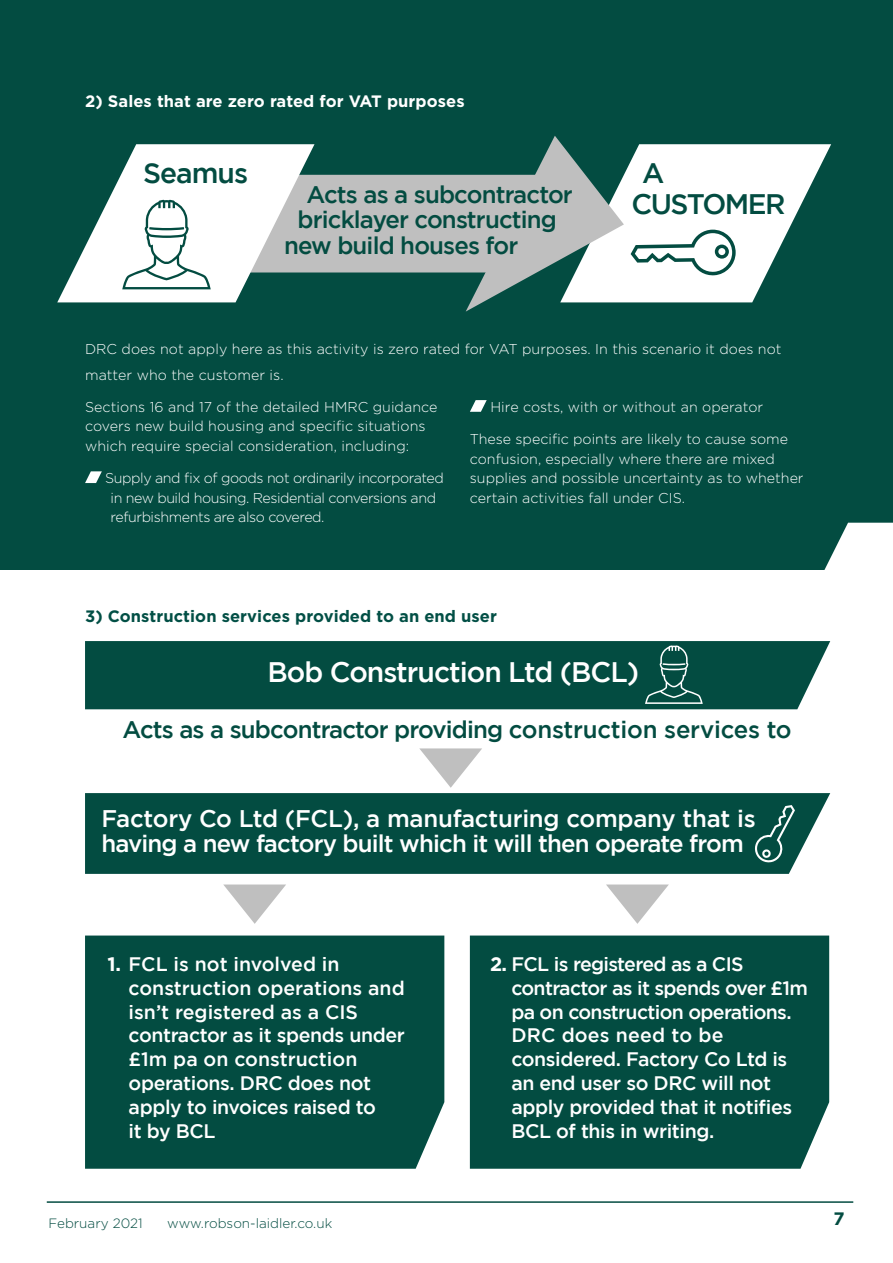
<style>
.page{position:relative;width:893px;height:1263px;background:#fff}
.page>*{position:absolute;margin:0;border:0;box-sizing:border-box;transform-origin:0 0}
.t1{font:500 28.2px "Gotham";letter-spacing:-.035em;color:#fff}
.t2{font:500 28.2px/30.9px "Gotham";letter-spacing:-.055em;color:#034c41}
.t3{font:500 24px "Gotham";letter-spacing:-.035em;color:#034c41}
.t4{font:500 24px/25.5px "Gotham";letter-spacing:-.035em;color:#fff}
.t5{font:500 19.5px/23.9px "Gotham";letter-spacing:-.02em;color:#fff}
.t6{font:700 18px "Gotham";color:#034c41}
.t7{font:700 16.5px "Gotham";letter-spacing:.005em;color:#024f45}
.t8{font:700 16.5px "Gotham";letter-spacing:.005em;color:#fff}
.t9{font:300 14.25px/19.5px "Gotham";color:#fff}
.t10{font:300 14.25px/19.5px "Gotham";letter-spacing:-.03em;color:#fff}
.t11{font:300 13.5px "Gotham";color:#034c41}
.s1{font-weight:700}
</style>
<div class="page">
<div style="left:85px;top:935px;width:359px;height:234px;background:#034c41"></div>
<div style="left:470px;top:935px;width:359px;height:234px;background:#034c41"></div>
<div style="left:0;top:0;width:893px;height:569px;background:#034c41"></div>
<svg style="left:824px;top:523px;width:69px;height:47px"></svg>
<svg style="left:85px;top:471px;width:17px;height:12px"></svg>
<svg style="left:470px;top:400px;width:17px;height:12px"></svg>
<svg style="left:57px;top:136px;width:774px;height:176px"></svg>
<div style="left:85px;top:641px;width:745px;height:68px;background:#034c41"></div>
<svg style="left:645px;top:645px;width:58px;height:59px;background:#26655b"></svg>
<svg style="left:419px;top:748px;width:63px;height:40px"></svg>
<svg style="left:223px;top:884px;width:63px;height:40px"></svg>
<svg style="left:606px;top:884px;width:63px;height:40px"></svg>
<div style="left:85px;top:793px;width:745px;height:81px;background:#034c41"></div>
<svg style="left:753px;top:805px;width:42px;height:58px;background:#28665d"></svg>
<hr style="left:47px;top:1201px;width:806px;height:2px;background:#034c41">
<p class="t8" style="left:85px;top:92px;width:381px">2) Sales that are zero rated for VAT purposes</p>
<p class="t2" style="left:143px;top:157px;width:107px">Seamus</p>
<p class="t3" style="left:307px;top:181px;width:268px">Acts as a subcontractor</p>
<p class="t3" style="left:298px;top:206px;width:261px">bricklayer constructing</p>
<p class="t3" style="left:284px;top:232px;width:236px">new build houses for</p>
<p class="t2" style="left:632px;top:157px;width:155px;text-indent:10px">A<br>CUSTOMER</p>
<p class="t9" style="left:85px;top:336px;width:698px;line-height:25.5px">DRC does not apply here as this activity is zero rated for VAT purposes. In this scenario it does not matter who the customer is.</p>
<p class="t9" style="left:85px;top:397px;width:354px">Sections 16 and 17 of the detailed HMRC guidance covers new build housing and specific situations which require special consideration, including:</p>
<p class="t10" style="left:111px;top:468px;width:335px;text-indent:-5px">Supply and fix of goods not ordinarily incorporated in new build housing. Residential conversions and refurbishments are also covered.</p>
<p class="t9" style="left:490px;top:397px;width:274px">Hire costs, with or without an operator</p>
<p class="t9" style="left:470px;top:429px;width:335px">These specific points are likely to cause some confusion, especially where there are mixed supplies and possible uncertainty as to whether certain activities fall under CIS.</p>
<p class="t7" style="left:85px;top:606px;width:413px">3) Construction services provided to an end user</p>
<p class="t1" style="left:268px;top:656px;width:373px">Bob Construction Ltd (BCL)</p>
<p class="t3" style="left:122px;top:716px;width:671px">Acts as a subcontractor providing construction services to</p>
<p class="t4" style="left:101px;top:805px;width:656px">Factory Co Ltd (FCL), a manufacturing company that is having a new factory built which it will then operate from</p>
<p class="t5" style="left:129px;top:951px;width:278px;text-indent:-21px"><span class="s1">1.</span> FCL is not involved in construction operations and isn’t registered as a CIS contractor as it spends under £1m pa on construction operations. DRC does not apply to invoices raised to<br>it by BCL</p>
<p class="t5" style="left:511px;top:951px;width:298px;text-indent:-21px"><span class="s1">2.</span> FCL is registered as a CIS contractor as it spends over £1m pa on construction operations.<br>DRC does need to be considered. Factory Co Ltd is an end user so DRC will not apply provided that it notifies<br>BCL of this in writing.</p>
<p class="t11" style="left:48px;top:1215px;width:96px">February 2021</p>
<p class="t11" style="left:167px;top:1215px;width:166px">www.robson-laidler.co.uk</p>
<p class="t6" style="left:833px;top:1208px;width:13px">7</p>
</div>
